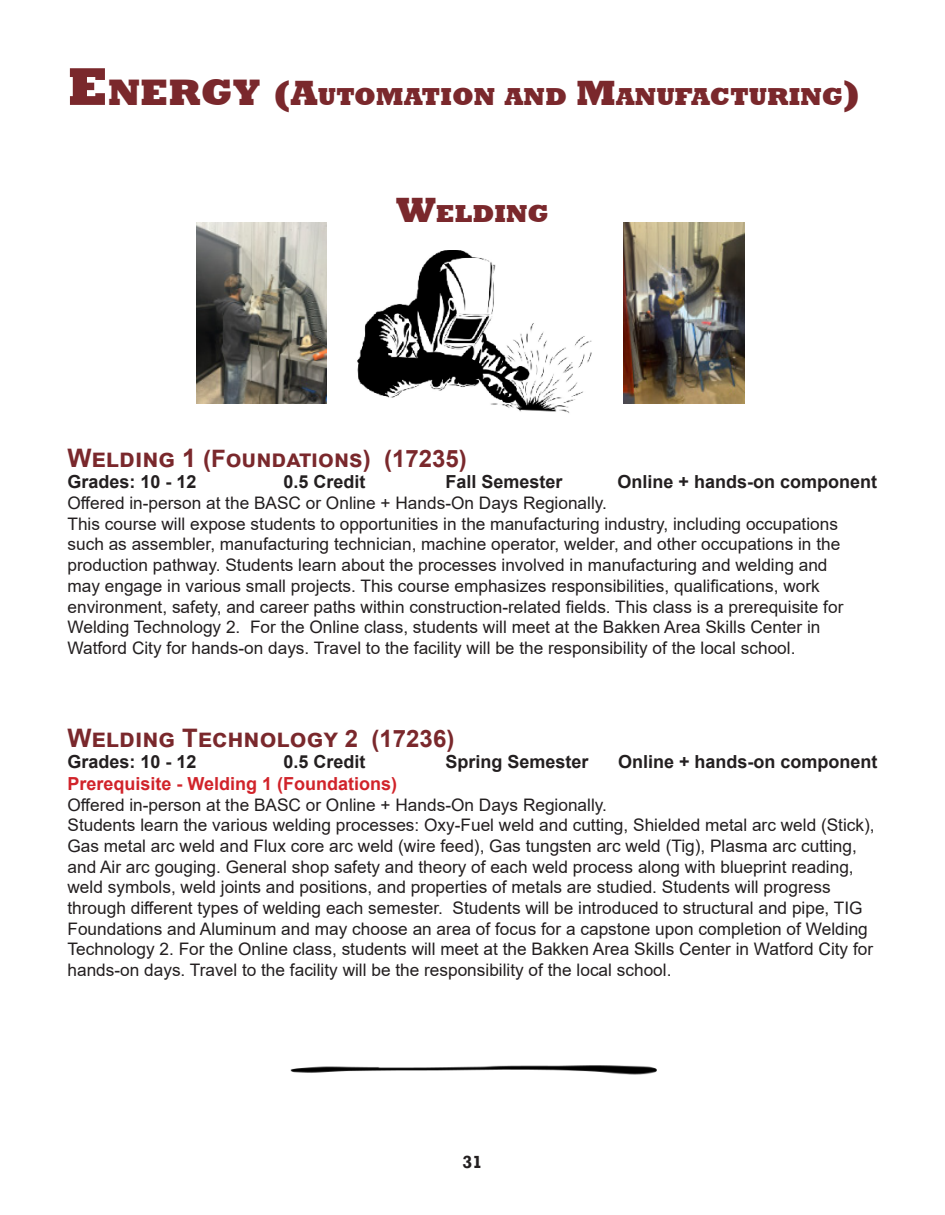
<style>
.page{position:relative;width:945px;height:1215px;background:#fff}
.page>*{position:absolute;margin:0;border:0;box-sizing:border-box;transform-origin:0 0}
.t1{font:700 25.5px "Arial";color:#7a282c}
.t2{font:800 25.2px "Rockwell";color:#7a282c}
.t3{font:700 24px "Arial";color:#7a282c}
.t4{font:700 18px "Arial";color:#231f20}
.t5{font:700 18px "Arial";color:#d1232a}
.t6{font:700 18px "Rockwell";color:#231f20}
.t7{font:17.25px/20.7px "Arial";color:#231f20}
.s1{font-size:54px}
.s2{font-size:37.8px}
.s3{font-size:36px}
.s4{font-size:25.5px}
.s5{font-size:24px}
</style>
<div class="page">
<img style="left:197px;top:222px;width:129px;height:182px">
<img style="left:623px;top:222px;width:121px;height:182px">
<img style="left:357px;top:250px;width:235px;height:163px">
<img style="left:290px;top:1065px;width:367px;height:10px">
<p class="t2" style="left:68px;top:82px;width:794px"><span class="s1">E</span><span class="s2">NERGY</span> <span class="s3">(A</span>UTOMATION AND <span class="s3">M</span>ANUFACTURING<span class="s3">)</span></p>
<p class="t2" style="left:396px;top:199px;width:154px"><span class="s3">W</span>ELDING</p>
<p class="t3" style="left:68px;top:441px;width:401px"><span class="s4">Welding 1</span> (Foundations) (17235)</p>
<p class="t4" style="left:68px;top:469px;width:131px">Grades: 10 - 12</p>
<p class="t4" style="left:284px;top:469px;width:84px">0.5 Credit</p>
<p class="t4" style="left:446px;top:469px;width:119px">Fall Semester</p>
<p class="t4" style="left:618px;top:469px;width:261px">Online + hands-on component</p>
<p class="t7" style="left:68px;top:492px;width:541px">Offered in-person at the BASC or Online + Hands-On Days Regionally.</p>
<p class="t7" style="left:68px;top:513px;width:777px">This course will expose students to opportunities in the manufacturing industry, including occupations such as assembler, manufacturing technician, machine operator, welder, and other occupations in the production pathway. Students learn about the processes involved in manufacturing and welding and may engage in various small projects. This course emphasizes responsibilities, qualifications, work environment, safety, and career paths within construction-related fields. This class is a prerequisite for Welding Technology 2. For the Online class, students will meet at the Bakken Area Skills Center in Watford City for hands-on days. Travel to the facility will be the responsibility of the local school.</p>
<p class="t1" style="left:68px;top:720px;width:388px">Welding Technology <span class="s5">2 (17236)</span></p>
<p class="t4" style="left:68px;top:749px;width:131px">Grades: 10 - 12</p>
<p class="t4" style="left:284px;top:749px;width:84px">0.5 Credit</p>
<p class="t4" style="left:446px;top:749px;width:144px">Spring Semester</p>
<p class="t4" style="left:618px;top:749px;width:261px">Online + hands-on component</p>
<p class="t5" style="left:68px;top:771px;width:331px">Prerequisite - Welding 1 (Foundations)</p>
<p class="t7" style="left:68px;top:794px;width:541px">Offered in-person at the BASC or Online + Hands-On Days Regionally.</p>
<p class="t7" style="left:68px;top:815px;width:809px">Students learn the various welding processes: Oxy-Fuel weld and cutting, Shielded metal arc weld (Stick), Gas metal arc weld and Flux core arc weld (wire feed), Gas tungsten arc weld (Tig), Plasma arc cutting, and Air arc gouging. General shop safety and theory of each weld process along with blueprint reading, weld symbols, weld joints and positions, and properties of metals are studied. Students will progress through different types of welding each semester. Students will be introduced to structural and pipe, TIG Foundations and Aluminum and may choose an area of focus for a capstone upon completion of Welding Technology 2. For the Online class, students will meet at the Bakken Area Skills Center in Watford City for hands-on days. Travel to the facility will be the responsibility of the local school.</p>
<p class="t6" style="left:463px;top:1151px;width:21px">31</p>
</div>
